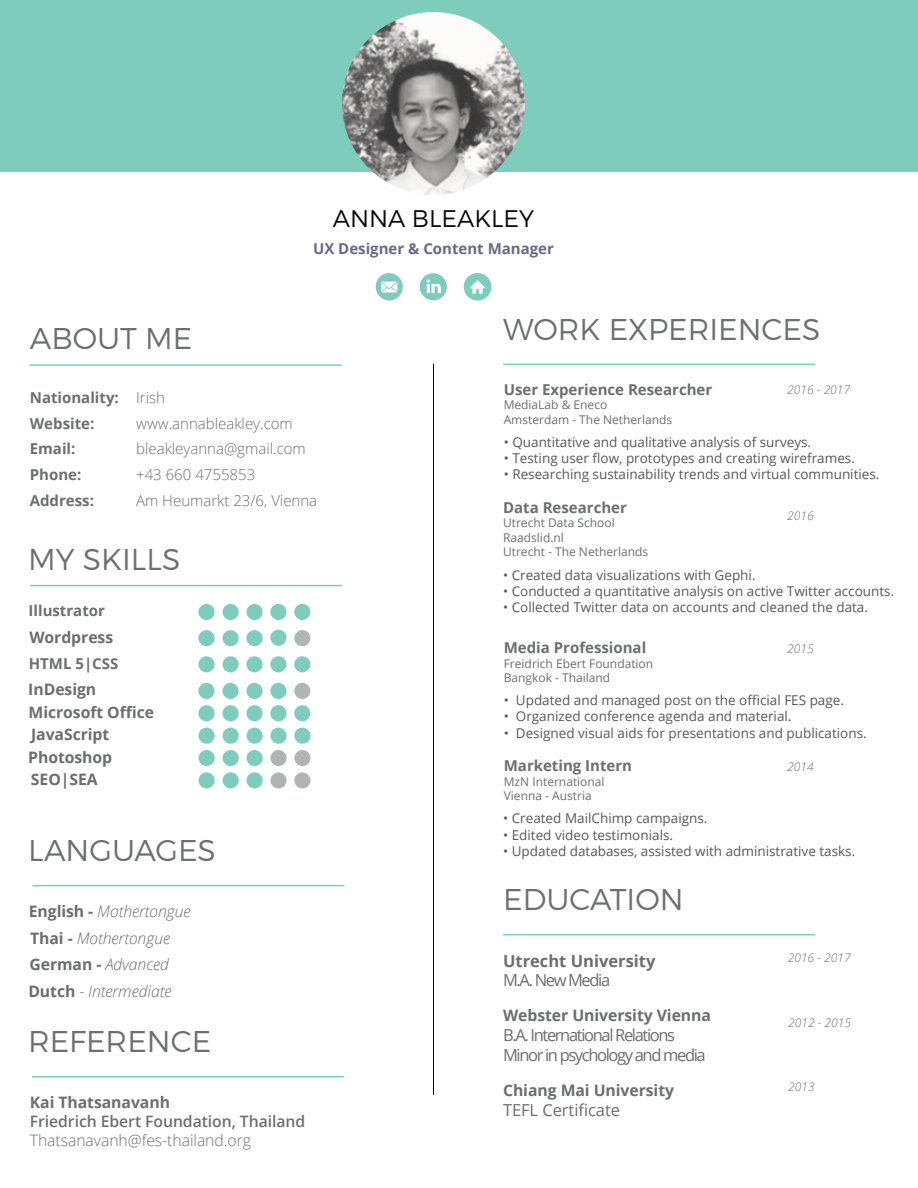
<style>
.page{position:relative;width:918px;height:1188px;background:#fff}
.page>*{position:absolute;margin:0;border:0;box-sizing:border-box;transform-origin:0 0}
.t1{font:300 30px "Montserrat";color:#6d6e71}
.t2{font:300 24px "Montserrat";color:#070807}
.t3{font:16.5px/19.8px "Open Sans";letter-spacing:-.08em;color:#6c6d70}
.t4{font:700 16.5px "Open Sans";color:#6c6d70}
.t5{font:16.5px "Open Sans";letter-spacing:-.005em;color:#6c6d70}
.t6{font:700 15.75px/22.4px "Open Sans";letter-spacing:-.005em;color:#6c6d70}
.t7{font:italic 300 15.75px/26.7px "Open Sans";letter-spacing:-.005em;color:#6c6d70}
.t8{font:600 15.75px "Open Sans";letter-spacing:-.005em;color:#6d6e71}
.t9{font:700 15.75px "Open Sans";letter-spacing:-.005em;color:#6d6e71}
.t10{font:300 15.75px "Open Sans";letter-spacing:-.005em;color:#6d6e71}
.t11{font:700 15px/25.8px "Open Sans";color:#6d6e71}
.t12{font:300 15px "Open Sans";color:#6d6e71}
.t13{font:700 15px "Open Sans";color:#666a86}
.t14{font:13.5px "Open Sans";color:#57585a}
.t15{font:12px/14.4px "Open Sans";color:#6d6e71}
.t16{font:italic 300 12px "Open Sans";color:#6d6e71}
.s1{font-weight:300}
.s2{font-weight:700;font-style:normal}
</style>
<div class="page">
<div style="left:0;top:0;width:918px;height:171px;background:#7dccbc"></div>
<hr style="left:433px;top:364px;width:1px;height:731px;background:#0e090c">
<div style="left:246px;top:604px;width:17px;height:16px;background:#7dccbc;border-radius:50%"></div>
<div style="left:223px;top:604px;width:16px;height:16px;background:#7dccbc;border-radius:50%"></div>
<div style="left:198px;top:604px;width:17px;height:16px;background:#7dccbc;border-radius:50%"></div>
<div style="left:270px;top:604px;width:16px;height:16px;background:#7dccbc;border-radius:50%"></div>
<div style="left:294px;top:604px;width:16px;height:16px;background:#7dccbc;border-radius:50%"></div>
<div style="left:246px;top:630px;width:17px;height:16px;background:#7dccbc;border-radius:50%"></div>
<div style="left:223px;top:630px;width:16px;height:16px;background:#7dccbc;border-radius:50%"></div>
<div style="left:198px;top:630px;width:17px;height:16px;background:#7dccbc;border-radius:50%"></div>
<div style="left:270px;top:630px;width:16px;height:16px;background:#7dccbc;border-radius:50%"></div>
<div style="left:294px;top:630px;width:16px;height:16px;background:#b0b5b3;border-radius:50%"></div>
<div style="left:246px;top:656px;width:17px;height:16px;background:#7dccbc;border-radius:50%"></div>
<div style="left:223px;top:656px;width:16px;height:16px;background:#7dccbc;border-radius:50%"></div>
<div style="left:198px;top:656px;width:17px;height:16px;background:#7dccbc;border-radius:50%"></div>
<div style="left:270px;top:656px;width:16px;height:16px;background:#7dccbc;border-radius:50%"></div>
<div style="left:294px;top:656px;width:16px;height:16px;background:#7dccbc;border-radius:50%"></div>
<div style="left:246px;top:683px;width:17px;height:16px;background:#7dccbc;border-radius:50%"></div>
<div style="left:223px;top:683px;width:16px;height:16px;background:#7dccbc;border-radius:50%"></div>
<div style="left:198px;top:683px;width:17px;height:16px;background:#7dccbc;border-radius:50%"></div>
<div style="left:270px;top:683px;width:16px;height:16px;background:#7dccbc;border-radius:50%"></div>
<div style="left:294px;top:683px;width:16px;height:16px;background:#b0b5b3;border-radius:50%"></div>
<div style="left:246px;top:705px;width:17px;height:16px;background:#7dccbc;border-radius:50%"></div>
<div style="left:223px;top:705px;width:16px;height:16px;background:#7dccbc;border-radius:50%"></div>
<div style="left:198px;top:705px;width:17px;height:16px;background:#7dccbc;border-radius:50%"></div>
<div style="left:270px;top:705px;width:16px;height:16px;background:#7dccbc;border-radius:50%"></div>
<div style="left:294px;top:705px;width:16px;height:16px;background:#7dccbc;border-radius:50%"></div>
<div style="left:247px;top:728px;width:16px;height:16px;background:#7dccbc;border-radius:50%"></div>
<div style="left:223px;top:728px;width:16px;height:16px;background:#7dccbc;border-radius:50%"></div>
<div style="left:199px;top:728px;width:16px;height:16px;background:#7dccbc;border-radius:50%"></div>
<div style="left:270px;top:728px;width:17px;height:16px;background:#7dccbc;border-radius:50%"></div>
<div style="left:294px;top:728px;width:16px;height:16px;background:#7dccbc;border-radius:50%"></div>
<div style="left:247px;top:750px;width:16px;height:16px;background:#7dccbc;border-radius:50%"></div>
<div style="left:223px;top:750px;width:16px;height:16px;background:#7dccbc;border-radius:50%"></div>
<div style="left:199px;top:750px;width:16px;height:16px;background:#7dccbc;border-radius:50%"></div>
<div style="left:270px;top:750px;width:17px;height:16px;background:#b0b5b3;border-radius:50%"></div>
<div style="left:294px;top:750px;width:16px;height:16px;background:#b0b5b3;border-radius:50%"></div>
<div style="left:247px;top:772px;width:16px;height:16px;background:#7dccbc;border-radius:50%"></div>
<div style="left:223px;top:772px;width:16px;height:16px;background:#7dccbc;border-radius:50%"></div>
<div style="left:199px;top:772px;width:16px;height:16px;background:#7dccbc;border-radius:50%"></div>
<div style="left:270px;top:772px;width:17px;height:16px;background:#b0b5b3;border-radius:50%"></div>
<div style="left:294px;top:772px;width:16px;height:16px;background:#b0b5b3;border-radius:50%"></div>
<hr style="left:30px;top:364px;width:312px;height:2px;background:#7dccbc">
<hr style="left:30px;top:585px;width:312px;height:1px;background:#7dccbc">
<hr style="left:32px;top:885px;width:312px;height:1px;background:#7dccbc">
<hr style="left:32px;top:1076px;width:312px;height:1px;background:#7dccbc">
<hr style="left:503px;top:364px;width:312px;height:1px;background:#7dccbc">
<hr style="left:503px;top:934px;width:312px;height:1px;background:#7dccbc">
<svg style="left:420px;top:273px;width:27px;height:27px"></svg>
<svg style="left:464px;top:273px;width:27px;height:28px"></svg>
<svg style="left:375px;top:273px;width:28px;height:27px"></svg>
<img style="left:342px;top:12px;width:183px;height:183px;border-radius:92px">
<h2 class="t2" style="left:333px;top:203px;width:203px">ANNA BLEAKLEY</h2>
<p class="t13" style="left:313px;top:238px;width:242px">UX Designer &amp; Content Manager</p>
<h1 class="t1" style="left:30px;top:320px;width:164px">ABOUT ME</h1>
<p class="t11" style="left:30px;top:384px;width:137px">Nationality: <span class="s1">Irish<br></span>Website:</p>
<p class="t12" style="left:136px;top:413px;width:158px">www.annableakley.com</p>
<h1 class="t1" style="left:503px;top:311px;width:319px">WORK EXPERIENCES</h1>
<p class="t11" style="left:504px;top:376px;width:210px">User Experience Researcher</p>
<p class="t15" style="left:504px;top:398px;width:170px">MediaLab &amp; Eneco<br>Amsterdam - The Netherlands</p>
<p class="t16" style="left:787px;top:382px;width:64px">2016 - 2017</p>
<p class="t11" style="left:30px;top:436px;width:47px">Email:</p>
<p class="t12" style="left:136px;top:439px;width:171px">bleakleyanna@gmail.com</p>
<p class="t11" style="left:30px;top:461px;width:53px">Phone:</p>
<p class="t12" style="left:136px;top:464px;width:121px">+43 660 4755853</p>
<p class="t11" style="left:30px;top:487px;width:66px">Address:</p>
<p class="t12" style="left:136px;top:490px;width:183px">Am Heumarkt 23/6, Vienna</p>
<h1 class="t1" style="left:28px;top:541px;width:154px">MY SKILLS</h1>
<p class="t11" style="left:29px;top:597px;width:78px">Illustrator</p>
<p class="t6" style="left:29px;top:625px;width:85px">Wordpress</p>
<p class="t11" style="left:29px;top:650px;width:91px">HTML 5|CSS</p>
<p class="t6" style="left:28px;top:678px;width:70px">InDesign</p>
<p class="t9" style="left:29px;top:701px;width:127px">Microsoft Office</p>
<p class="t6" style="left:28px;top:723px;width:86px">JavaScript<br>Photoshop<br>SEO|SEA</p>
<h1 class="t1" style="left:28px;top:832px;width:189px">LANGUAGES</h1>
<p class="t7" style="left:28px;top:897px;width:164px"><span class="s2">English -</span> Mothertongue<br><span class="s2">Thai -</span> Mothertongue<br><span class="s2">German -</span> Advanced<br><span class="s2">Dutch</span> - Intermediate</p>
<h1 class="t1" style="left:28px;top:1023px;width:185px">REFERENCE</h1>
<p class="t9" style="left:30px;top:1091px;width:142px">Kai Thatsanavanh</p>
<p class="t8" style="left:30px;top:1110px;width:277px">Friedrich Ebert Foundation, Thailand</p>
<p class="t10" style="left:30px;top:1129px;width:223px">Thatsanavanh@fes-thailand.org</p>
<p class="t14" style="left:504px;top:433px;width:309px">• Quantitative and qualitative analysis of surveys.</p>
<p class="t14" style="left:504px;top:449px;width:353px">• Testing user flow, prototypes and creating wireframes.</p>
<p class="t14" style="left:504px;top:465px;width:377px">• Researching sustainability trends and virtual communities.</p>
<p class="t11" style="left:503px;top:494px;width:125px">Data Researcher</p>
<p class="t15" style="left:503px;top:516px;width:147px">Utrecht Data School<br>Raadslid.nl<br>Utrecht - The Netherlands</p>
<p class="t14" style="left:503px;top:565px;width:254px">• Created data visualizations with Gephi.</p>
<p class="t14" style="left:503px;top:582px;width:393px">• Conducted a quantitative analysis on active Twitter accounts.</p>
<p class="t14" style="left:503px;top:598px;width:366px">• Collected Twitter data on accounts and cleaned the data.</p>
<p class="t16" style="left:787px;top:507px;width:28px">2016</p>
<p class="t11" style="left:504px;top:634px;width:144px">Media Professional</p>
<p class="t15" style="left:504px;top:656px;width:151px">Freidrich Ebert Foundation<br>Bangkok - Thailand</p>
<p class="t16" style="left:787px;top:640px;width:28px">2015</p>
<p class="t14" style="left:504px;top:691px;width:342px">• Updated and managed post on the official FES page.</p>
<p class="t14" style="left:504px;top:707px;width:289px">• Organized conference agenda and material.</p>
<p class="t14" style="left:504px;top:724px;width:364px">• Designed visual aids for presentations and publications.</p>
<p class="t11" style="left:504px;top:752px;width:130px">Marketing Intern</p>
<p class="t15" style="left:504px;top:774px;width:102px">MzN International<br>Vienna - Austria</p>
<p class="t16" style="left:787px;top:758px;width:28px">2014</p>
<p class="t14" style="left:503px;top:809px;width:206px">• Created MailChimp campaigns.</p>
<p class="t14" style="left:503px;top:825px;width:171px">• Edited video testimonials.</p>
<p class="t14" style="left:503px;top:842px;width:354px">• Updated databases, assisted with administrative tasks.</p>
<h1 class="t1" style="left:503px;top:881px;width:182px">EDUCATION</h1>
<p class="t4" style="left:503px;top:949px;width:154px">Utrecht University</p>
<p class="t3" style="left:503px;top:970px;width:109px">M.A. New Media</p>
<p class="t6" style="left:503px;top:1004px;width:209px">Webster University Vienna</p>
<p class="t3" style="left:503px;top:1025px;width:204px">B.A. International Relations<br>Minor in psychology and media</p>
<p class="t6" style="left:503px;top:1079px;width:173px">Chiang Mai University</p>
<p class="t5" style="left:503px;top:1098px;width:119px">TEFL Certificate</p>
<p class="t16" style="left:788px;top:949px;width:64px">2016 - 2017</p>
<p class="t16" style="left:788px;top:1014px;width:64px">2012 - 2015</p>
<p class="t16" style="left:788px;top:1079px;width:28px">2013</p>
</div>
